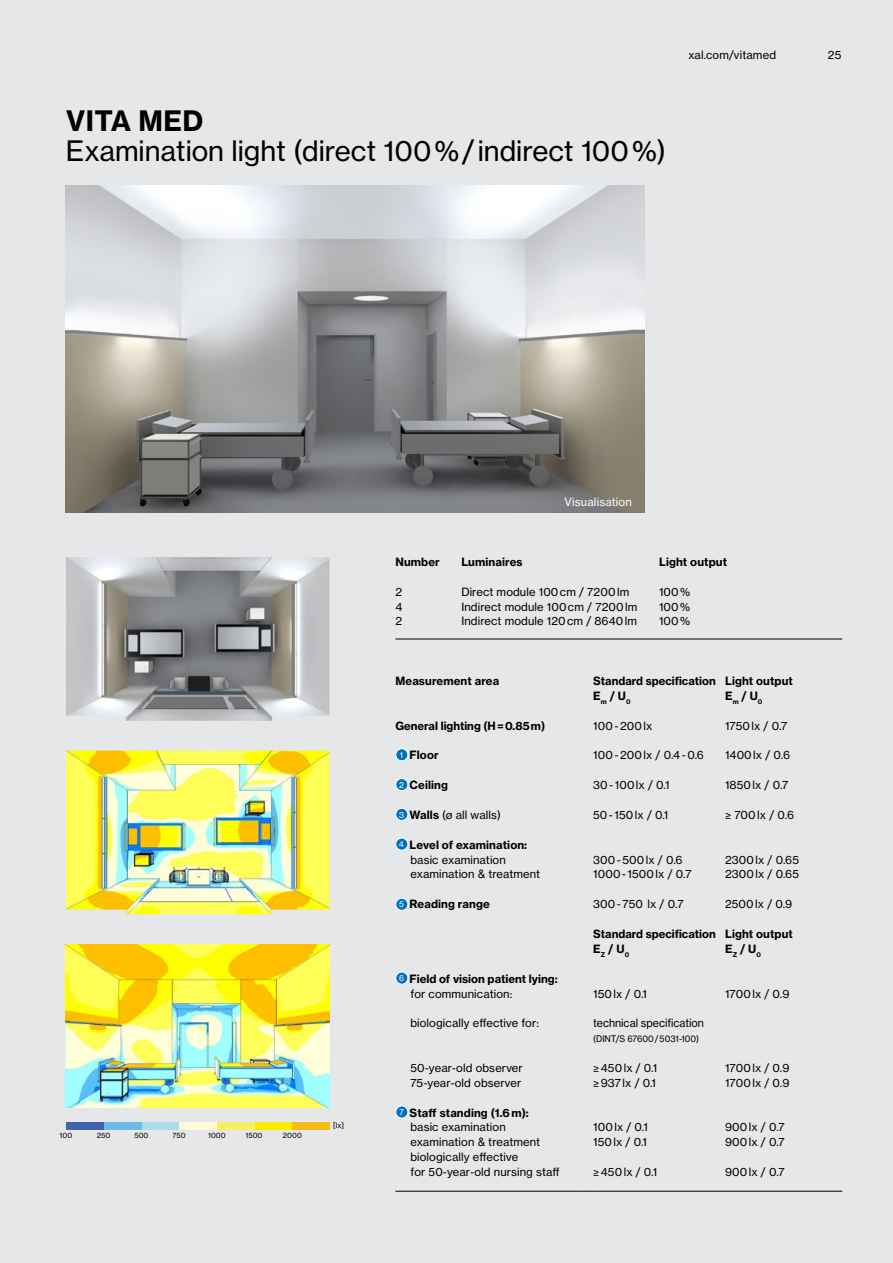
<style>
.page{position:relative;width:893px;height:1263px;background:#e6e7e8}
.page>*{position:absolute;margin:0;border:0;box-sizing:border-box;transform-origin:0 0}
.t1{font:27.75px "N Haas Grotesk TX Pro 55 Rg";color:#000}
.t2{font:27.75px "N Haas Grotesk TX Pro 75 Bd";letter-spacing:.015em;color:#000}
.t3{font:11.25px/14.9px "N Haas Grotesk TX Pro 55 Rg";letter-spacing:.01em;color:#000}
.t4{font:11.25px/14.9px "N Haas Grotesk TX Pro 75 Bd";letter-spacing:.01em;color:#000}
.t5{font:11.25px "N Haas Grotesk TX Pro 55 Rg";letter-spacing:.01em;color:#000;scale:.95 1}
.t6{font:11.25px "N Haas Grotesk TX Pro 55 Rg";letter-spacing:.015em;color:#fff}
.t7{font:9px "N Haas Grotesk TX Pro 55 Rg";color:#000;scale:.95 1}
.t8{font:8.1px "N Haas Grotesk TX Pro 55 Rg";color:#fff}
.t9{font:7.2px "N Haas Grotesk TX Pro 55 Rg";letter-spacing:.01em;color:#000}
.s1{font-family:"N Haas Grotesk TX Pro 75 Bd"}
</style>
<div class="page">
<img style="left:66px;top:185px;width:578px;height:328px">
<img style="left:66px;top:557px;width:264px;height:164px">
<img style="left:66px;top:944px;width:264px;height:164px">
<img style="left:66px;top:750px;width:264px;height:164px">
<div style="left:66px;top:1121px;width:38px;height:8px;background:#4263ae"></div>
<div style="left:141px;top:1121px;width:38px;height:8px;background:#aadee9"></div>
<div style="left:179px;top:1121px;width:38px;height:8px;background:#fcf9d7"></div>
<div style="left:217px;top:1121px;width:38px;height:8px;background:#f8ee64"></div>
<div style="left:255px;top:1121px;width:37px;height:8px;background:#f7eb00"></div>
<div style="left:292px;top:1121px;width:38px;height:8px;background:#f7ba17"></div>
<div style="left:104px;top:1121px;width:37px;height:8px;background:#6cbae8"></div>
<div style="left:396px;top:749px;width:12px;height:12px;background:#0072bc;border-radius:50%"></div>
<div style="left:395px;top:748px;width:13px;height:13px;border:1px solid #fff;border-radius:50%"></div>
<div style="left:396px;top:778px;width:12px;height:13px;background:#0072bc;border-radius:50%"></div>
<div style="left:395px;top:778px;width:13px;height:13px;border:1px solid #fff;border-radius:50%"></div>
<div style="left:396px;top:808px;width:12px;height:12px;background:#0072bc;border-radius:50%"></div>
<div style="left:395px;top:808px;width:13px;height:13px;border:1px solid #fff;border-radius:50%"></div>
<div style="left:396px;top:838px;width:12px;height:12px;background:#0072bc;border-radius:50%"></div>
<div style="left:395px;top:838px;width:13px;height:12px;border:1px solid #fff;border-radius:50%"></div>
<div style="left:396px;top:898px;width:12px;height:12px;background:#0072bc;border-radius:50%"></div>
<div style="left:395px;top:898px;width:13px;height:13px;border:1px solid #fff;border-radius:50%"></div>
<div style="left:396px;top:972px;width:12px;height:12px;background:#0072bc;border-radius:50%"></div>
<div style="left:395px;top:972px;width:13px;height:12px;border:1px solid #fff;border-radius:50%"></div>
<div style="left:396px;top:1106px;width:12px;height:12px;background:#0072bc;border-radius:50%"></div>
<div style="left:395px;top:1106px;width:13px;height:12px;border:1px solid #fff;border-radius:50%"></div>
<hr style="left:395px;top:639px;width:52px;height:1px;background:#000">
<svg style="left:447px;top:639px;width:14px;height:1px"></svg>
<hr style="left:461px;top:639px;width:198px;height:1px;background:#000">
<hr style="left:659px;top:639px;width:183px;height:1px;background:#000">
<hr style="left:395px;top:1191px;width:183px;height:1px;background:#000">
<svg style="left:578px;top:1191px;width:15px;height:1px"></svg>
<hr style="left:593px;top:1191px;width:132px;height:1px;background:#000">
<hr style="left:725px;top:1191px;width:117px;height:1px;background:#000">
<h1 class="t2" style="left:66px;top:104px;width:139px">VITA MED</h1>
<h1 class="t1" style="left:66px;top:134px;width:602px">Examination light (direct 100 % / indirect 100 %)</h1>
<p class="t3" style="left:688px;top:48px;width:89px">xal.com/vitamed</p>
<p class="t3" style="left:827px;top:48px;width:16px">25</p>
<p class="t9" style="left:59px;top:1131px;width:14px">100</p>
<p class="t9" style="left:97px;top:1131px;width:15px">250</p>
<p class="t9" style="left:134px;top:1131px;width:16px">500</p>
<p class="t9" style="left:173px;top:1131px;width:15px">750</p>
<p class="t9" style="left:208px;top:1131px;width:19px">1000</p>
<p class="t9" style="left:245px;top:1131px;width:19px">1500</p>
<p class="t9" style="left:283px;top:1131px;width:21px">2000</p>
<p class="t9" style="left:333px;top:1121px;width:13px">[lx]</p>
<p class="t6" style="left:565px;top:495px;width:69px">Visualisation</p>
<p class="t4" style="left:395px;top:554px;width:46px">Number</p>
<p class="t4" style="left:461px;top:554px;width:63px">Luminaires</p>
<p class="t4" style="left:659px;top:554px;width:69px">Light output</p>
<p class="t3" style="left:395px;top:584px;width:9px;text-align:justify">2<br>4<br>2</p>
<p class="t3" style="left:461px;top:584px;width:177px">Direct module 100 cm / 7200 lm<br>Indirect module 100 cm / 7200 lm<br>Indirect module 120 cm / 8640 lm</p>
<p class="t3" style="left:659px;top:584px;width:33px;text-align:justify">100 % 100 % 100 %</p>
<p class="t4" style="left:395px;top:673px;width:105px">Measurement area</p>
<p class="t4" style="left:593px;top:673px;width:124px">Standard specification<br>E<sub>m</sub> / U<sub>0</sub></p>
<p class="t4" style="left:725px;top:673px;width:69px">Light output<br>E<sub>m</sub> / U<sub>0</sub></p>
<p class="t4" style="left:395px;top:718px;width:151px">General lighting (H = 0.85 m)</p>
<p class="t4" style="left:410px;top:748px;width:31px">Floor</p>
<p class="t3" style="left:725px;top:718px;width:64px">1750 lx / 0.7</p>
<p class="t3" style="left:725px;top:748px;width:67px">1400 lx / 0.6</p>
<p class="t3" style="left:593px;top:718px;width:61px">100 - 200 lx</p>
<p class="t3" style="left:593px;top:748px;width:112px">100 - 200 lx / 0.4 - 0.6</p>
<p class="t8" style="left:400px;top:750px;width:5px">1</p>
<p class="t8" style="left:399px;top:780px;width:6px">2</p>
<p class="t8" style="left:399px;top:809px;width:6px">3</p>
<p class="t8" style="left:399px;top:839px;width:7px">4</p>
<p class="t4" style="left:410px;top:777px;width:40px">Ceiling</p>
<p class="t3" style="left:593px;top:777px;width:78px">30 - 100 lx / 0.1</p>
<p class="t3" style="left:725px;top:777px;width:65px">1850 lx / 0.7</p>
<p class="t3" style="left:410px;top:807px;width:93px"><span class="s1">Walls</span> (ø all walls)</p>
<p class="t3" style="left:593px;top:807px;width:77px">50 - 150 lx / 0.1</p>
<p class="t3" style="left:725px;top:807px;width:71px">≥ 700 lx / 0.6</p>
<p class="t4" style="left:410px;top:837px;width:119px">Level of examination:</p>
<p class="t3" style="left:410px;top:852px;width:131px">basic examination examination &amp; treatment</p>
<p class="t3" style="left:593px;top:852px;width:100px">300 - 500 lx / 0.6<br>1000 - 1500 lx / 0.7</p>
<p class="t3" style="left:725px;top:852px;width:76px">2300 lx / 0.65<br>2300 lx / 0.65</p>
<p class="t4" style="left:410px;top:897px;width:82px">Reading range</p>
<p class="t3" style="left:593px;top:897px;width:92px">300 - 750 lx / 0.7</p>
<p class="t4" style="left:593px;top:926px;width:124px">Standard specification<br>E<sub>Z</sub> / U<sub>0</sub></p>
<p class="t3" style="left:725px;top:897px;width:69px">2500 lx / 0.9</p>
<p class="t4" style="left:725px;top:926px;width:69px">Light output<br>E<sub>Z</sub> / U<sub>0</sub></p>
<p class="t8" style="left:399px;top:899px;width:6px">5</p>
<p class="t4" style="left:410px;top:971px;width:150px">Field of vision patient lying:</p>
<p class="t3" style="left:410px;top:986px;width:103px">for communication:</p>
<p class="t3" style="left:410px;top:1016px;width:130px">biologically effective for:</p>
<p class="t3" style="left:410px;top:1060px;width:114px">50-year-old observer<br>75-year-old observer</p>
<p class="t4" style="left:410px;top:1105px;width:121px">Staff standing (1.6 m):</p>
<p class="t3" style="left:410px;top:1120px;width:151px">basic examination examination &amp; treatment biologically effective<br>for 50-year-old nursing staff</p>
<p class="t8" style="left:399px;top:973px;width:7px">6</p>
<p class="t8" style="left:399px;top:1107px;width:6px">7</p>
<p class="t3" style="left:593px;top:986px;width:55px">150 lx / 0.1</p>
<p class="t5" style="left:593px;top:1016px;width:118px">technical specification</p>
<p class="t7" style="left:593px;top:1033px;width:113px">(DINT/S 67600 / 5031-100)</p>
<p class="t3" style="left:593px;top:1060px;width:65px">≥ 450 lx / 0.1 ≥ 937 lx / 0.1</p>
<p class="t3" style="left:593px;top:1120px;width:56px">100 lx / 0.1<br>150 lx / 0.1</p>
<p class="t3" style="left:593px;top:1164px;width:65px">≥ 450 lx / 0.1</p>
<p class="t3" style="left:725px;top:986px;width:66px">1700 lx / 0.9</p>
<p class="t3" style="left:725px;top:1060px;width:66px">1700 lx / 0.9<br>1700 lx / 0.9</p>
<p class="t3" style="left:725px;top:1120px;width:61px">900 lx / 0.7<br>900 lx / 0.7</p>
<p class="t3" style="left:725px;top:1164px;width:61px">900 lx / 0.7</p>
</div>
